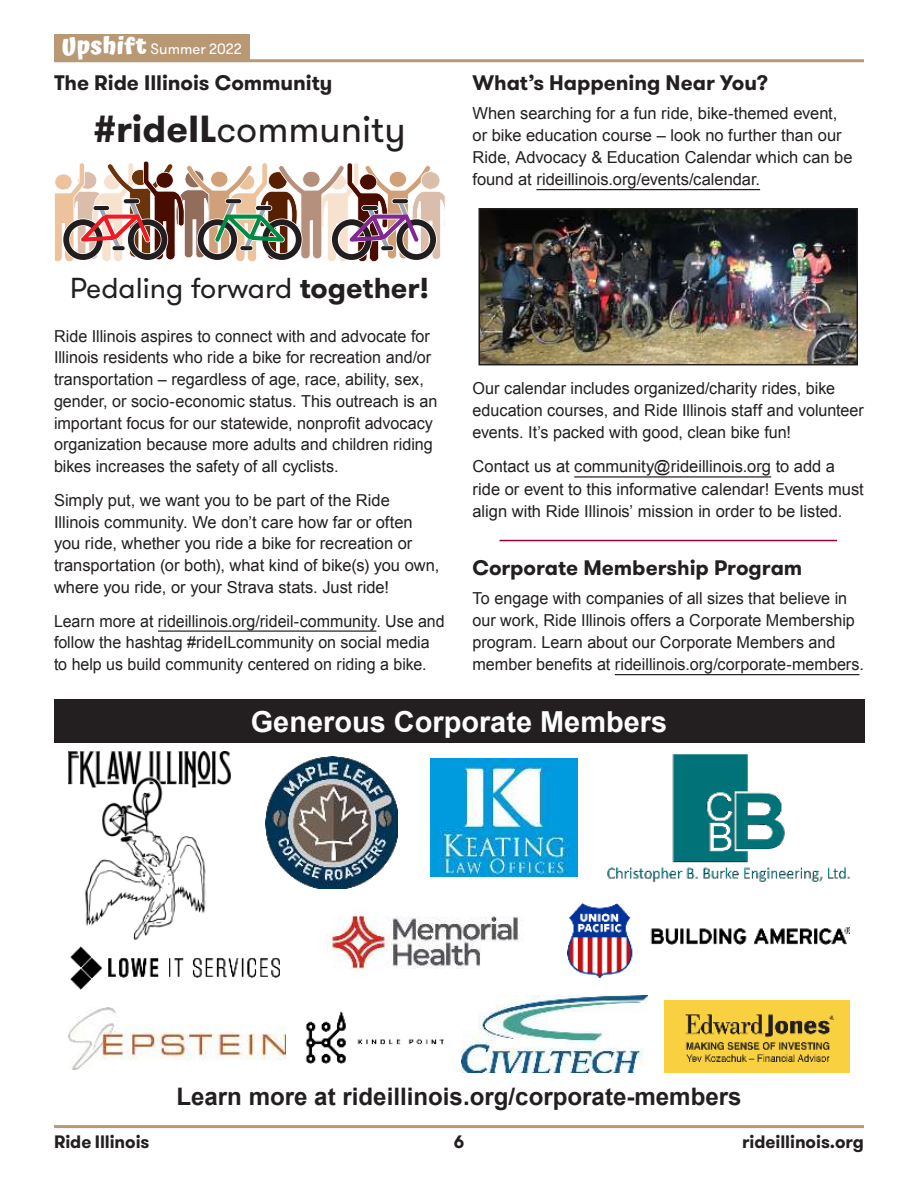
<style>
.page{position:relative;width:918px;height:1188px;background:#fff}
.page>*{position:absolute;margin:0;border:0;box-sizing:border-box;transform-origin:0 0}
.t1{font:37.65px "GT Walsheim";color:#231f20}
.t2{font:700 28.95px "Arial";color:#fff}
.t3{font:28.8px "GT Walsheim";color:#231f20}
.t4{font:700 24.15px "Arial";color:#231f20}
.t5{font:700 21px "GT Walsheim";letter-spacing:-.005em;color:#231f20}
.t6{font:700 18px "GT Walsheim";letter-spacing:-.005em;color:#231f20}
.t7{font:16.5px/21.8px "Arial";color:#231f20}
.t8{font:15px "GT Walsheim";letter-spacing:.005em;color:#fff}
.s1{font-family:"Atma";font-weight:700;font-size:24px}
.s2{font-weight:700}
</style>
<div class="page">
<img style="left:568px;top:904px;width:282px;height:73px">
<img style="left:68px;top:752px;width:163px;height:188px">
<img style="left:68px;top:1007px;width:217px;height:62px">
<img style="left:431px;top:759px;width:147px;height:117px">
<img style="left:265px;top:756px;width:133px;height:133px">
<img style="left:305px;top:1011px;width:139px;height:53px">
<img style="left:664px;top:1000px;width:186px;height:72px">
<img style="left:462px;top:995px;width:186px;height:77px">
<img style="left:70px;top:946px;width:210px;height:44px">
<img style="left:327px;top:915px;width:193px;height:55px">
<img style="left:607px;top:754px;width:243px;height:128px">
<div style="left:54px;top:700px;width:810px;height:43px;background:#231f20"></div>
<hr style="left:158px;top:630px;width:218px;height:2px;background:#231f20">
<svg style="left:54px;top:161px;width:391px;height:101px"></svg>
<hr style="left:536px;top:189px;width:224px;height:1px;background:#231f20">
<hr style="left:574px;top:476px;width:197px;height:2px;background:#231f20">
<hr style="left:500px;top:540px;width:337px;height:1px;background:#9e0036">
<hr style="left:615px;top:674px;width:245px;height:1px;background:#231f20">
<img style="left:482px;top:211px;width:373px;height:151px">
<div style="left:479px;top:208px;width:379px;height:157px;border:2px solid #231f20"></div>
<hr style="left:54px;top:59px;width:810px;height:3px;background:#b99874">
<div style="left:54px;top:34px;width:196px;height:27px;background:#b99874"></div>
<hr style="left:54px;top:1125px;width:810px;height:3px;background:#b99874">
<p class="t8" style="left:62px;top:41px;width:181px"><span class="s1">Upshift</span> Summer 2022</p>
<p class="t5" style="left:54px;top:74px;width:280px">The Ride Illinois Community</p>
<h1 class="t1" style="left:94px;top:115px;width:313px"><span class="s2">#rideIL</span>community</h1>
<p class="t5" style="left:472px;top:74px;width:297px">What’s Happening Near You?</p>
<p class="t7" style="left:472px;top:103px;width:382px">When searching for a fun ride, bike-themed event, or bike education course – look no further than our Ride, Advocacy &amp; Education Calendar which can be found at rideillinois.org/events/calendar.</p>
<h3 class="t3" style="left:70px;top:277px;width:361px">Pedaling forward <span class="s2">together!</span></h3>
<p class="t7" style="left:54px;top:326px;width:385px">Ride Illinois aspires to connect with and advocate for Illinois residents who ride a bike for recreation and/or transportation – regardless of age, race, ability, sex, gender, or socio-economic status. This outreach is an important focus for our statewide, nonprofit advocacy organization because more adults and children riding bikes increases the safety of all cyclists.</p>
<p class="t7" style="left:54px;top:490px;width:387px">Simply put, we want you to be part of the Ride Illinois community. We don’t care how far or often you ride, whether you ride a bike for recreation or transportation (or both), what kind of bike(s) you own, where you ride, or your Strava stats. Just ride!</p>
<p class="t7" style="left:54px;top:611px;width:392px">Learn more at rideillinois.org/rideil-community. Use and follow the hashtag #rideILcommunity on social media to help us build community centered on riding a bike.</p>
<p class="t7" style="left:472px;top:379px;width:393px">Our calendar includes organized/charity rides, bike education courses, and Ride Illinois staff and volunteer events. It’s packed with good, clean bike fun!</p>
<p class="t7" style="left:472px;top:457px;width:393px">Contact us at community@rideillinois.org to add a ride or event to this informative calendar! Events must align with Ride Illinois’ mission in order to be listed.</p>
<p class="t5" style="left:473px;top:559px;width:331px">Corporate Membership Program</p>
<p class="t7" style="left:472px;top:588px;width:393px">To engage with companies of all sizes that believe in our work, Ride Illinois offers a Corporate Membership program. Learn about our Corporate Members and member benefits at rideillinois.org/corporate-members.</p>
<h2 class="t2" style="left:251px;top:711px;width:418px">Generous Corporate Members</h2>
<h3 class="t4" style="left:176px;top:1087px;width:567px">Learn more at rideillinois.org/corporate-members</h3>
<p class="t6" style="left:54px;top:1134px;width:97px">Ride Illinois</p>
<p class="t6" style="left:454px;top:1134px;width:12px">6</p>
<p class="t6" style="left:742px;top:1134px;width:123px">rideillinois.org</p>
</div>
